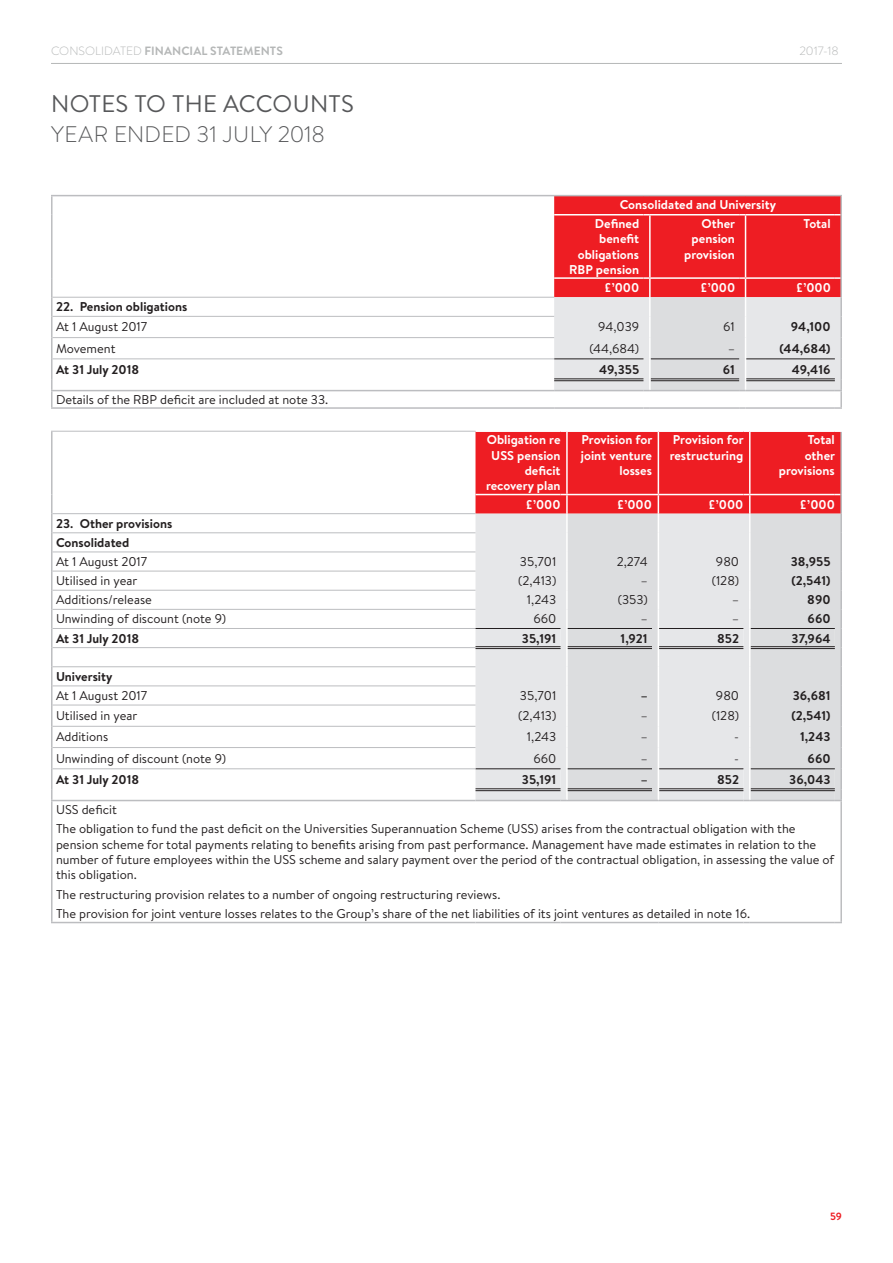
<style>
.page{position:relative;width:893px;height:1263px;background:#fff}
.page>*{position:absolute;margin:0;border:0;box-sizing:border-box;transform-origin:0 0}
.t1{font:24px "Brandon Text";letter-spacing:.01em;color:#57585a}
.t2{font:300 22.5px "Brandon Text";letter-spacing:.005em;color:#57585a}
.t3{font:12.75px/19.5px "Brandon Text";color:#231f20}
.t4{font:700 12.75px/15.3px "Brandon Text";color:#fff;text-align:right}
.t5{font:700 12.75px/20.2px "Brandon Text";color:#231f20}
.t6{font:700 12px "Brandon Text";letter-spacing:.005em;color:#b5b7b7}
.t7{font:300 12px "Brandon Text";color:#b5b7b7}
.t8{font:700 10.5px "Brandon Text";color:#ee1d23}
.s1{font-weight:300}
.s2{font-weight:500}
.s3{font-weight:400}
</style>
<div class="page">
<hr style="left:51px;top:195px;width:503px;height:1px;background:#bcbdc0">
<svg style="left:51px;top:196px;width:2px;height:19px"></svg>
<hr style="left:51px;top:215px;width:2px;height:63px;background:#bcbdc0">
<hr style="left:53px;top:297px;width:501px;height:1px;background:#bcbdc0">
<hr style="left:53px;top:316px;width:501px;height:1px;background:#bcbdc0">
<hr style="left:53px;top:337px;width:501px;height:1px;background:#bcbdc0">
<svg style="left:51px;top:278px;width:2px;height:38px"></svg>
<hr style="left:51px;top:316px;width:2px;height:22px;background:#bcbdc0">
<hr style="left:51px;top:338px;width:2px;height:21px;background:#bcbdc0">
<hr style="left:51px;top:390px;width:503px;height:1px;background:#bcbdc0">
<svg style="left:51px;top:380px;width:2px;height:27px"></svg>
<hr style="left:51px;top:407px;width:503px;height:2px;background:#bcbdc0">
<svg style="left:554px;top:195px;width:288px;height:214px;background:#e7898c"></svg>
<hr style="left:53px;top:358px;width:501px;height:1px;background:#bcbdc0">
<hr style="left:51px;top:359px;width:2px;height:21px;background:#bcbdc0">
<hr style="left:51px;top:801px;width:2px;height:121px;background:#bcbdc0">
<hr style="left:840px;top:801px;width:2px;height:121px;background:#bcbdc0">
<hr style="left:51px;top:922px;width:424px;height:1px;background:#bcbdc0">
<hr style="left:475px;top:922px;width:86px;height:1px;background:#bcbdc0">
<hr style="left:567px;top:922px;width:85px;height:1px;background:#bcbdc0">
<hr style="left:658px;top:922px;width:85px;height:1px;background:#bcbdc0">
<hr style="left:750px;top:922px;width:85px;height:1px;background:#bcbdc0">
<hr style="left:51px;top:431px;width:424px;height:1px;background:#bcbdc0">
<hr style="left:53px;top:513px;width:422px;height:1px;background:#bcbdc0">
<hr style="left:53px;top:532px;width:422px;height:1px;background:#bcbdc0">
<hr style="left:53px;top:552px;width:422px;height:1px;background:#bcbdc0">
<hr style="left:53px;top:571px;width:422px;height:1px;background:#bcbdc0">
<hr style="left:53px;top:590px;width:422px;height:1px;background:#bcbdc0">
<hr style="left:53px;top:609px;width:422px;height:1px;background:#bcbdc0">
<hr style="left:53px;top:628px;width:422px;height:1px;background:#bcbdc0">
<hr style="left:53px;top:647px;width:422px;height:1px;background:#bcbdc0">
<hr style="left:53px;top:666px;width:422px;height:1px;background:#bcbdc0">
<hr style="left:53px;top:685px;width:422px;height:1px;background:#bcbdc0">
<hr style="left:53px;top:705px;width:422px;height:1px;background:#bcbdc0">
<hr style="left:53px;top:726px;width:422px;height:1px;background:#bcbdc0">
<hr style="left:53px;top:747px;width:422px;height:1px;background:#bcbdc0">
<hr style="left:51px;top:432px;width:2px;height:62px;background:#bcbdc0">
<hr style="left:51px;top:494px;width:2px;height:20px;background:#bcbdc0">
<svg style="left:51px;top:514px;width:2px;height:114px"></svg>
<hr style="left:51px;top:628px;width:2px;height:20px;background:#bcbdc0">
<svg style="left:51px;top:648px;width:2px;height:57px"></svg>
<hr style="left:51px;top:705px;width:2px;height:21px;background:#bcbdc0">
<hr style="left:51px;top:726px;width:2px;height:21px;background:#bcbdc0">
<hr style="left:51px;top:747px;width:2px;height:22px;background:#bcbdc0">
<svg style="left:51px;top:790px;width:2px;height:10px"></svg>
<hr style="left:51px;top:800px;width:424px;height:1px;background:#bcbdc0">
<svg style="left:475px;top:430px;width:367px;height:371px;background:#e1b5b8"></svg>
<hr style="left:53px;top:768px;width:422px;height:1px;background:#bcbdc0">
<hr style="left:51px;top:769px;width:2px;height:21px;background:#bcbdc0">
<hr style="left:51px;top:63px;width:791px;height:1px;background:#b5b7b7">
<p class="t6" style="left:51px;top:42px;width:233px"><span class="s1">CONSOLIDATED</span> FINANCIAL STATEMENTS</p>
<p class="t7" style="left:799px;top:42px;width:41px">2017-18</p>
<h1 class="t1" style="left:51px;top:87px;width:304px">NOTES TO THE ACCOUNTS</h1>
<h2 class="t2" style="left:51px;top:119px;width:275px">YEAR ENDED 31 JULY 2018</h2>
<p class="t5" style="left:56px;top:296px;width:133px">22<span class="s2">.</span> Pension obligations<br><span class="s3">At 1 August 2017</span></p>
<p class="t4" style="left:595px;top:194px;width:183px;line-height:19.2px;text-align:left;text-indent:25px">Consolidated and University<br>Defined</p>
<p class="t4" style="left:569px;top:231px;width:72px">benefit obligations<br>RBP pension</p>
<p class="t4" style="left:684px;top:216px;width:52px">Other pension provision</p>
<p class="t4" style="left:804px;top:216px;width:28px">Total</p>
<p class="t4" style="left:604px;top:280px;width:37px">£’000</p>
<p class="t4" style="left:700px;top:280px;width:37px">£’000</p>
<p class="t4" style="left:796px;top:280px;width:37px">£’000</p>
<p class="t3" style="left:598px;top:317px;width:43px">94,039</p>
<p class="t3" style="left:723px;top:317px;width:13px">61</p>
<p class="t5" style="left:791px;top:317px;width:41px">94,100</p>
<p class="t3" style="left:56px;top:338px;width:61px">Movement</p>
<p class="t3" style="left:589px;top:338px;width:51px">(44,684)</p>
<p class="t3" style="left:728px;top:338px;width:8px">–</p>
<p class="t5" style="left:780px;top:338px;width:52px">(44,684)</p>
<p class="t5" style="left:56px;top:359px;width:85px">At 31 July 2018</p>
<p class="t5" style="left:599px;top:359px;width:42px">49,355</p>
<p class="t5" style="left:723px;top:359px;width:14px">61</p>
<p class="t5" style="left:792px;top:359px;width:40px">49,416</p>
<p class="t3" style="left:56px;top:389px;width:274px">Details of the RBP deficit are included at note 33.</p>
<p class="t4" style="left:486px;top:432px;width:76px">Obligation re<br>USS pension deficit recovery plan</p>
<p class="t4" style="left:581px;top:432px;width:73px">Provision for joint venture losses</p>
<p class="t4" style="left:670px;top:432px;width:75px;text-align:left">Provision for restructuring</p>
<p class="t4" style="left:779px;top:432px;width:58px">Total other provisions</p>
<p class="t4" style="left:525px;top:496px;width:37px">£’000</p>
<p class="t4" style="left:617px;top:496px;width:37px">£’000</p>
<p class="t4" style="left:708px;top:496px;width:37px">£’000</p>
<p class="t4" style="left:800px;top:496px;width:37px">£’000</p>
<p class="t5" style="left:56px;top:513px;width:118px;line-height:19.2px">23<span class="s2">.</span> Other provisions<br>Consolidated</p>
<p class="t3" style="left:56px;top:551px;width:93px">At 1 August 2017</p>
<p class="t3" style="left:520px;top:551px;width:38px">35,701</p>
<p class="t3" style="left:617px;top:551px;width:32px">2,274</p>
<p class="t3" style="left:716px;top:551px;width:25px">980</p>
<p class="t5" style="left:791px;top:551px;width:41px">38,955</p>
<p class="t3" style="left:56px;top:570px;width:83px">Utilised in year</p>
<p class="t3" style="left:518px;top:570px;width:40px">(2,413)</p>
<p class="t3" style="left:641px;top:570px;width:8px">–</p>
<p class="t3" style="left:712px;top:570px;width:29px">(128)</p>
<p class="t5" style="left:791px;top:570px;width:41px">(2,541)</p>
<p class="t3" style="left:56px;top:590px;width:97px">Additions/release</p>
<p class="t3" style="left:527px;top:590px;width:31px">1,243</p>
<p class="t3" style="left:618px;top:590px;width:32px">(353)</p>
<p class="t3" style="left:732px;top:590px;width:8px">–</p>
<p class="t5" style="left:807px;top:589px;width:25px">890</p>
<p class="t3" style="left:56px;top:609px;width:172px">Unwinding of discount (note 9)</p>
<p class="t3" style="left:533px;top:609px;width:24px">660</p>
<p class="t3" style="left:641px;top:609px;width:8px">–</p>
<p class="t3" style="left:732px;top:609px;width:8px">–</p>
<p class="t5" style="left:808px;top:609px;width:24px">660</p>
<p class="t5" style="left:56px;top:628px;width:85px">At 31 July 2018</p>
<p class="t5" style="left:522px;top:628px;width:36px">35,191</p>
<p class="t5" style="left:621px;top:628px;width:29px">1,921</p>
<p class="t5" style="left:717px;top:628px;width:23px">852</p>
<p class="t5" style="left:791px;top:628px;width:41px">37,964</p>
<p class="t5" style="left:56px;top:666px;width:58px">University</p>
<p class="t3" style="left:56px;top:685px;width:93px">At 1 August 2017</p>
<p class="t3" style="left:520px;top:685px;width:38px">35,701</p>
<p class="t5" style="left:641px;top:685px;width:8px">–</p>
<p class="t3" style="left:716px;top:685px;width:25px">980</p>
<p class="t5" style="left:793px;top:685px;width:39px">36,681</p>
<p class="t3" style="left:56px;top:705px;width:83px">Utilised in year</p>
<p class="t3" style="left:518px;top:705px;width:40px">(2,413)</p>
<p class="t3" style="left:641px;top:705px;width:8px">–</p>
<p class="t3" style="left:712px;top:705px;width:29px">(128)</p>
<p class="t5" style="left:791px;top:705px;width:41px">(2,541)</p>
<p class="t3" style="left:56px;top:727px;width:54px">Additions</p>
<p class="t3" style="left:527px;top:727px;width:31px">1,243</p>
<p class="t3" style="left:641px;top:727px;width:8px">–</p>
<p class="t3" style="left:734px;top:727px;width:6px">-</p>
<p class="t5" style="left:800px;top:726px;width:32px">1,243</p>
<p class="t3" style="left:56px;top:748px;width:172px">Unwinding of discount (note 9)</p>
<p class="t3" style="left:533px;top:748px;width:24px">660</p>
<p class="t3" style="left:641px;top:748px;width:8px">–</p>
<p class="t3" style="left:734px;top:748px;width:6px">-</p>
<p class="t5" style="left:808px;top:748px;width:24px">660</p>
<p class="t5" style="left:56px;top:769px;width:85px">At 31 July 2018</p>
<p class="t5" style="left:522px;top:769px;width:36px">35,191</p>
<p class="t5" style="left:641px;top:769px;width:8px">–</p>
<p class="t5" style="left:717px;top:769px;width:23px">852</p>
<p class="t5" style="left:789px;top:769px;width:43px">36,043</p>
<p class="t3" style="left:56px;top:799px;width:741px">USS deficit<br>The obligation to fund the past deficit on the Universities Superannuation Scheme (USS) arises from the contractual obligation with the</p>
<p class="t3" style="left:56px;top:836px;width:780px;line-height:15.3px">pension scheme for total payments relating to benefits arising from past performance. Management have made estimates in relation to the number of future employees within the USS scheme and salary payment over the period of the contractual obligation, in assessing the value of this obligation.</p>
<p class="t3" style="left:56px;top:884px;width:696px">The restructuring provision relates to a number of ongoing restructuring reviews.<br>The provision for joint venture losses relates to the Group’s share of the net liabilities of its joint ventures as detailed in note 16.</p>
<p class="t8" style="left:830px;top:1209px;width:13px">59</p>
</div>
